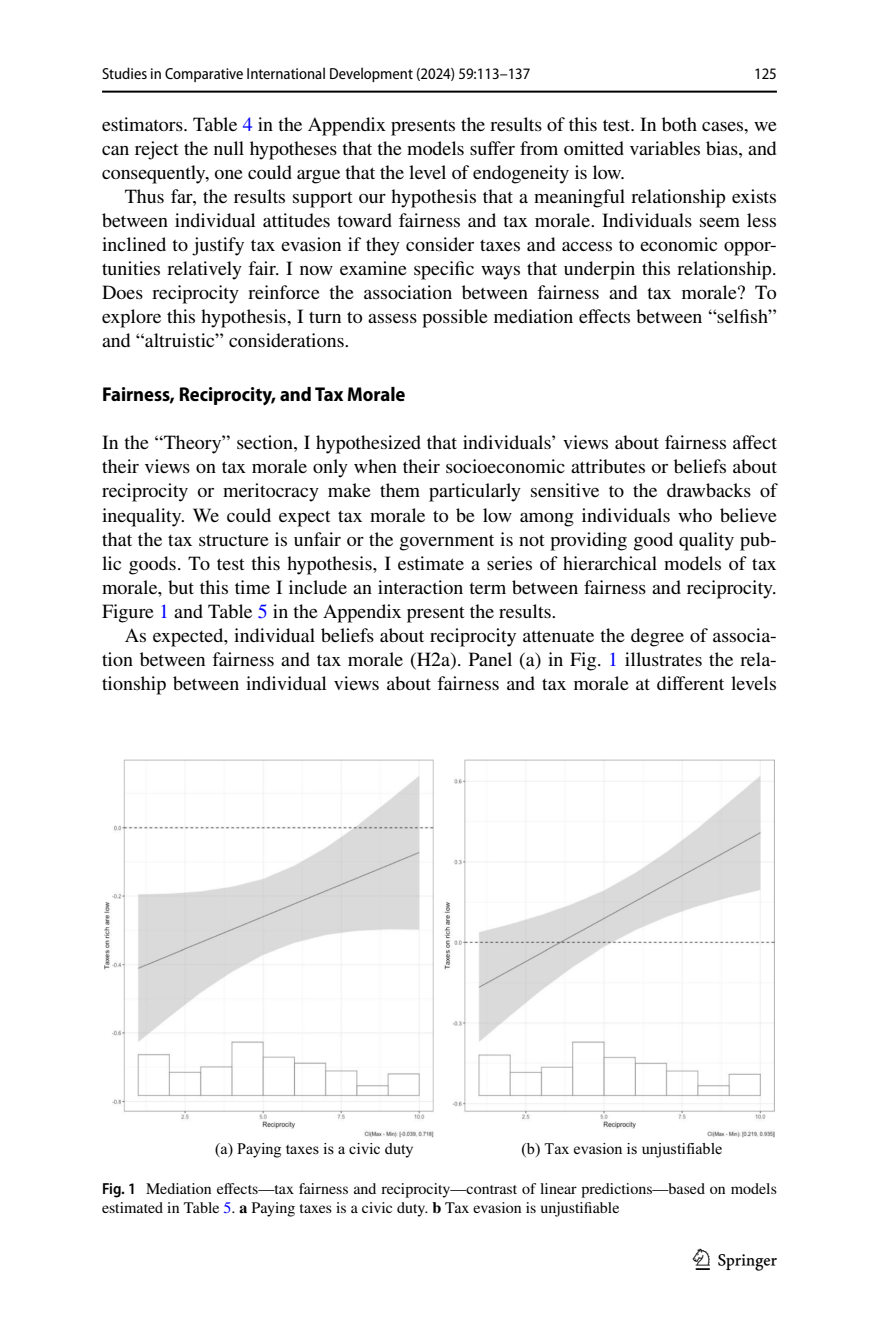
<style>
.page{position:relative;width:879px;height:1333px;background:#fff}
.page>*{position:absolute;margin:0;border:0;box-sizing:border-box;transform-origin:0 0}
.t1{font:30px "Springnew Regular 3";color:#000}
.t2{font:20px/24px "STIX";color:#000;text-align:justify}
.t3{font:700 semi-condensed 20px "Myriad Pro";color:#000}
.t4{font:16px/19px "STIX";color:#000}
.t5{font:semi-condensed 16px "Myriad Pro";color:#000}
.t6{font:16px "Times New Roman";letter-spacing:.005em;color:#000}
.s1{color:#00f}
.s2{font-family:"Myriad Pro";font-weight:600;font-stretch:semi-condensed}
.s3{font-weight:700}
</style>
<div class="page">
<hr style="left:102px;top:91px;width:675px;height:2px;background:#000">
<img style="left:105px;top:759px;width:669px;height:378px">
<p class="t5" style="left:102px;top:65px;width:430px">Studies in Comparative International Development (2024) 59:113–137</p>
<p class="t2" style="left:102px;top:114px;width:676px">estimators. Table <span class="s1">4</span> in the Appendix presents the results of this test. In both cases, we can reject the null hypotheses that the models suffer from omitted variables bias, and consequently, one could argue that the level of endogeneity is low.</p>
<p class="t2" style="left:102px;top:186px;width:676px;text-indent:23px">Thus far, the results support our hypothesis that a meaningful relationship exists between individual attitudes toward fairness and tax morale. Individuals seem less inclined to justify tax evasion if they consider taxes and access to economic oppor&shy;tunities relatively fair. I now examine specific ways that underpin this relationship.<br>Does reciprocity reinforce the association between fairness and tax morale? To explore this hypothesis, I turn to assess possible mediation effects between “selfish” and “altruistic” considerations.</p>
<p class="t3" style="left:102px;top:383px;width:305px">Fairness, Reciprocity, and Tax Morale</p>
<p class="t2" style="left:102px;top:432px;width:676px">In the “Theory” section, I hypothesized that individuals’ views about fairness affect their views on tax morale only when their socioeconomic attributes or beliefs about reciprocity or meritocracy make them particularly sensitive to the drawbacks of inequality. We could expect tax morale to be low among individuals who believe that the tax structure is unfair or the government is not providing good quality pub&shy;lic goods. To test this hypothesis, I estimate a series of hierarchical models of tax morale, but this time I include an interaction term between fairness and reciprocity.<br>Figure <span class="s1">1</span> and Table <span class="s1">5</span> in the Appendix present the results.</p>
<p class="t2" style="left:102px;top:624px;width:676px;text-indent:23px">As expected, individual beliefs about reciprocity attenuate the degree of associa&shy;tion between fairness and tax morale (H2a). Panel (a) in Fig. <span class="s1">1</span> illustrates the rela&shy;tionship between individual views about fairness and tax morale at different levels</p>
<p class="t5" style="left:754px;top:65px;width:24px">125</p>
<p class="t6" style="left:215px;top:1137px;width:200px">(a) Paying taxes is a civic duty</p>
<p class="t6" style="left:521px;top:1137px;width:202px">(b) Tax evasion is unjustifiable</p>
<p class="t4" style="left:102px;top:1179px;width:676px"><span class="s2">Fig. 1</span> Mediation effects—tax fairness and reciprocity—contrast of linear predictions—based on models estimated in Table <span class="s1">5</span>. <span class="s3">a</span> Paying taxes is a civic duty. <span class="s3">b</span> Tax evasion is unjustifiable</p>
<h1 class="t1" style="left:696px;top:1248px;width:83px">1 3</h1>
</div>
